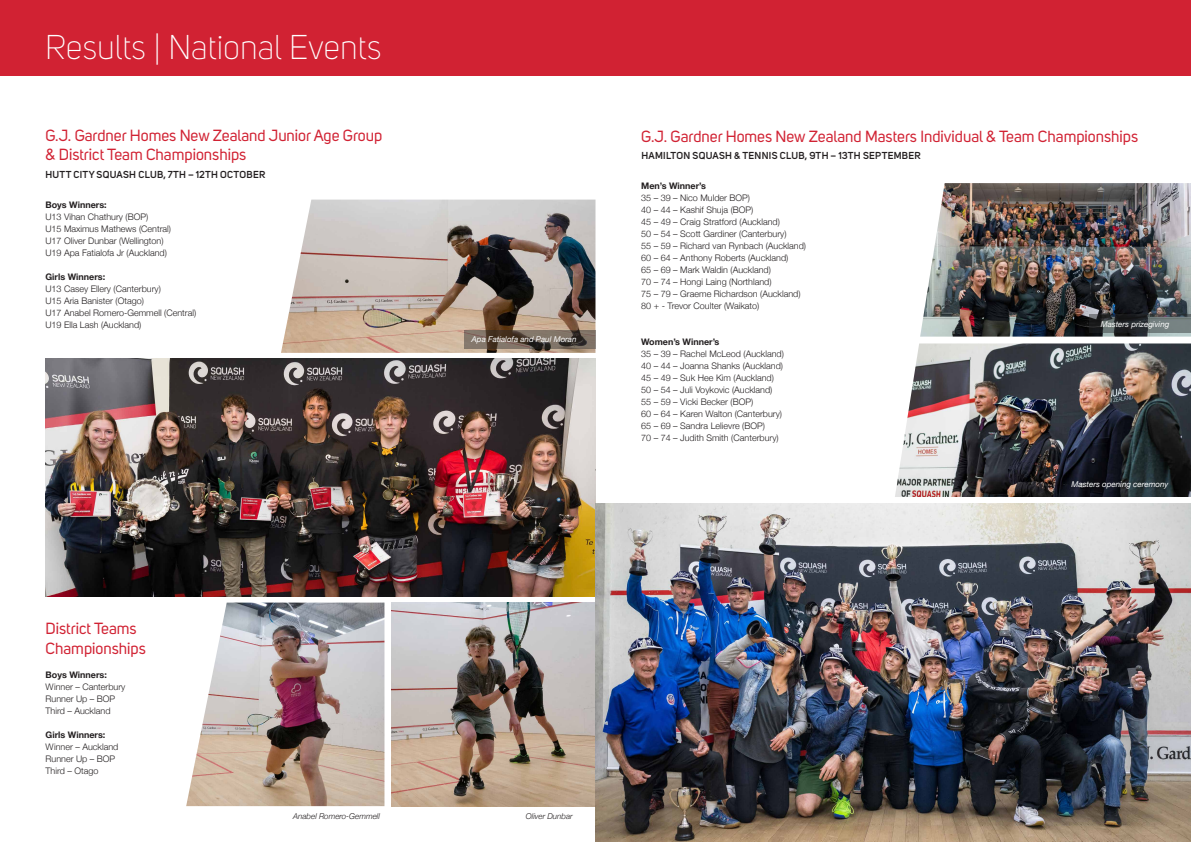
<style>
.page{position:relative;width:1191px;height:842px;background:#fff}
.page>*{position:absolute;margin:0;border:0;box-sizing:border-box;transform-origin:0 0}
.t1{font:300 34px "Uni Sans";color:#fff}
.t2{font:16px/19.2px "Uni Sans";color:#d12233}
.t3{font:600 10px "Uni Sans";letter-spacing:.03em;color:#231f20}
.t4{font:300 9px "Helvetica Neue";color:#231f20}
.t5{font:700 9px "Helvetica Neue";color:#231f20}
.t6{font:italic 8px "Helvetica Neue";color:#fff}
.t7{font:italic 300 8px "Helvetica Neue";color:#231f20}
</style>
<div class="page">
<div style="left:0;top:0;width:1191px;height:75px;background:#d12233"></div>
<img style="left:186px;top:603px;width:198px;height:203px">
<img style="left:281px;top:200px;width:314px;height:153px">
<img style="left:391px;top:602px;width:204px;height:204px">
<img style="left:46px;top:359px;width:550px;height:238px">
<img style="left:596px;top:503px;width:595px;height:339px">
<img style="left:895px;top:343px;width:296px;height:154px">
<img style="left:920px;top:183px;width:271px;height:154px">
<svg style="left:1089px;top:314px;width:102px;height:18px;background:#474d4f"></svg>
<svg style="left:464px;top:330px;width:131px;height:19px;background:#65584c"></svg>
<p class="t1" style="left:45px;top:27px;width:338px">Results | National Events</p>
<p class="t2" style="left:45px;top:126px;width:338px">G.J. Gardner Homes New Zealand Junior Age Group &amp; District Team Championships</p>
<p class="t3" style="left:46px;top:168px;width:221px">HUTT CITY SQUASH CLUB, 7TH – 12TH OCTOBER</p>
<p class="t5" style="left:45px;top:197px;width:63px">Boys Winners:</p>
<p class="t4" style="left:45px;top:209px;width:104px">U13 Vihan Chathury (BOP)</p>
<p class="t4" style="left:45px;top:221px;width:127px">U15 Maximus Mathews (Central)</p>
<p class="t4" style="left:45px;top:233px;width:120px">U17 Oliver Dunbar (Wellington)</p>
<p class="t4" style="left:45px;top:245px;width:123px">U19 Apa Fatialofa Jr (Auckland)</p>
<p class="t5" style="left:45px;top:269px;width:61px">Girls Winners:</p>
<p class="t4" style="left:45px;top:281px;width:117px">U13 Casey Ellery (Canterbury)</p>
<p class="t4" style="left:45px;top:293px;width:100px">U15 Aria Banister (Otago)</p>
<p class="t4" style="left:45px;top:305px;width:152px">U17 Anabel Romero-Gemmell (Central)</p>
<p class="t4" style="left:45px;top:317px;width:98px">U19 Ella Lash (Auckland)</p>
<p class="t6" style="left:471px;top:333px;width:106px">Apa Fatialofa and Paul Moran</p>
<p class="t2" style="left:46px;top:619px;width:102px">District Teams<br>Championships</p>
<p class="t5" style="left:46px;top:667px;width:63px">Boys Winners:</p>
<p class="t4" style="left:46px;top:679px;width:81px">Winner – Canterbury</p>
<p class="t4" style="left:46px;top:691px;width:71px">Runner Up – BOP</p>
<p class="t4" style="left:46px;top:703px;width:66px">Third – Auckland</p>
<p class="t5" style="left:46px;top:727px;width:61px">Girls Winners:</p>
<p class="t4" style="left:46px;top:739px;width:74px">Winner – Auckland</p>
<p class="t4" style="left:46px;top:751px;width:71px">Runner Up – BOP</p>
<p class="t4" style="left:46px;top:763px;width:54px">Third – Otago</p>
<p class="t7" style="left:293px;top:810px;width:88px">Anabel Romero-Gemmell</p>
<p class="t7" style="left:526px;top:810px;width:48px">Oliver Dunbar</p>
<p class="t2" style="left:641px;top:127px;width:498px">G.J. Gardner Homes New Zealand Masters Individual &amp; Team Championships</p>
<p class="t3" style="left:641px;top:150px;width:281px">HAMILTON SQUASH &amp; TENNIS CLUB, 9TH – 13TH SEPTEMBER</p>
<p class="t5" style="left:641px;top:179px;width:66px">Men’s Winner’s</p>
<p class="t4" style="left:641px;top:191px;width:110px">35 – 39 – Nico Mulder BOP)</p>
<p class="t4" style="left:641px;top:203px;width:114px">40 – 44 – Kashif Shuja (BOP)</p>
<p class="t4" style="left:641px;top:215px;width:140px">45 – 49 – Craig Stratford (Auckland)</p>
<p class="t4" style="left:641px;top:227px;width:147px">50 – 54 – Scott Gardiner (Canterbury)</p>
<p class="t4" style="left:641px;top:239px;width:166px">55 – 59 – Richard van Rynbach (Auckland)</p>
<p class="t4" style="left:641px;top:251px;width:149px">60 – 64 – Anthony Roberts (Auckland)</p>
<p class="t4" style="left:641px;top:263px;width:131px">65 – 69 – Mark Waldin (Auckland)</p>
<p class="t4" style="left:641px;top:275px;width:132px">70 – 74 – Hongi Laing (Northland)</p>
<p class="t4" style="left:641px;top:287px;width:161px">75 – 79 – Graeme Richardson (Auckland)</p>
<p class="t4" style="left:641px;top:299px;width:120px">80 + - Trevor Coulter (Waikato)</p>
<p class="t5" style="left:641px;top:335px;width:80px">Women’s Winner’s</p>
<p class="t4" style="left:641px;top:347px;width:144px">35 – 39 – Rachel McLeod (Auckland)</p>
<p class="t4" style="left:641px;top:359px;width:143px">40 – 44 – Joanna Shanks (Auckland)</p>
<p class="t4" style="left:641px;top:371px;width:134px">45 – 49 – Suk Hee Kim (Auckland)</p>
<p class="t4" style="left:641px;top:383px;width:133px">50 – 54 – Juli Voykovic (Auckland)</p>
<p class="t4" style="left:641px;top:395px;width:113px">55 – 59 – Vicki Becker (BOP)</p>
<p class="t4" style="left:641px;top:407px;width:142px">60 – 64 – Karen Walton (Canterbury)</p>
<p class="t4" style="left:641px;top:419px;width:125px">65 – 69 – Sandra Lelievre (BOP)</p>
<p class="t4" style="left:641px;top:431px;width:139px">70 – 74 – Judith Smith (Canterbury)</p>
<p class="t6" style="left:1100px;top:318px;width:70px">Masters prizegiving</p>
<p class="t6" style="left:1071px;top:478px;width:98px">Masters opening ceremony</p>
</div>
